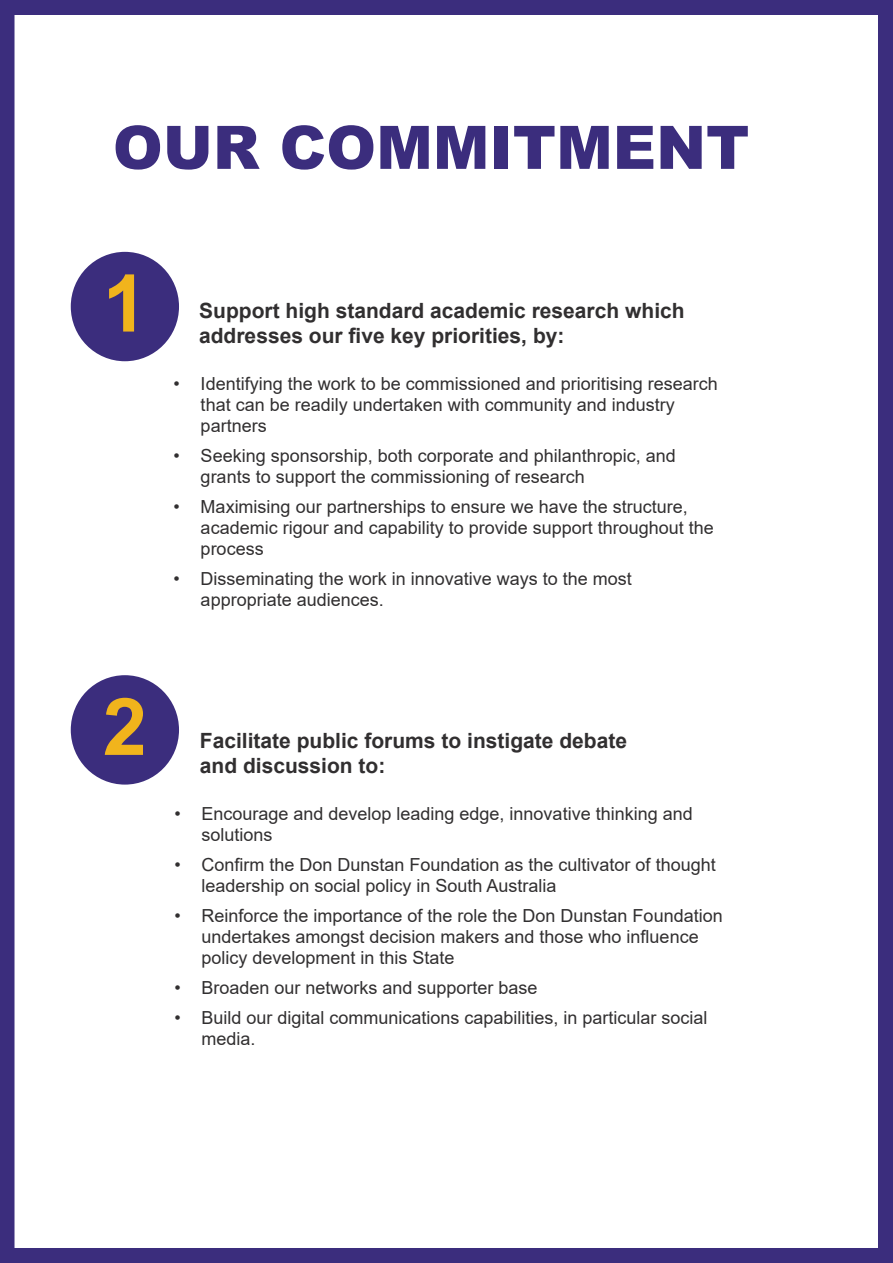
<style>
.page{position:relative;width:893px;height:1263px;background:#fff}
.page>*{position:absolute;margin:0;border:0;box-sizing:border-box;transform-origin:0 0}
.t1{font:700 79.5px "Arial";color:#f1b41c}
.t2{font:900 60px "Arial";color:#3b2d7d}
.t3{font:700 21px/25.2px "Arial";color:#312f30}
.t4{font:18px/21px "Arial";color:#312f30}
</style>
<div class="page">
<div style="left:0;top:0;width:893px;height:1263px;border:15px solid #3b2d7d"></div>
<div style="left:71px;top:252px;width:108px;height:109px;background:#3b2d7d;border-radius:50%"></div>
<div style="left:71px;top:675px;width:108px;height:110px;background:#3b2d7d;border-radius:50%"></div>
<p class="t2" style="left:113px;top:104px;width:638px">OUR COMMITMENT</p>
<p class="t1" style="left:103px;top:248px;width:46px">1</p>
<p class="t3" style="left:199px;top:298px;width:487px">Support high standard academic research which addresses our five key priorities, by:</p>
<p class="t4" style="left:201px;top:373px;width:519px;text-indent:-27px">• Identifying the work to be commissioned and prioritising research that can be readily undertaken with community and industry partners</p>
<p class="t4" style="left:201px;top:445px;width:477px;text-indent:-27px">• Seeking sponsorship, both corporate and philanthropic, and grants to support the commissioning of research</p>
<p class="t4" style="left:201px;top:496px;width:515px;text-indent:-27px">• Maximising our partnerships to ensure we have the structure, academic rigour and capability to provide support throughout the process</p>
<p class="t4" style="left:201px;top:568px;width:433px;text-indent:-27px">• Disseminating the work in innovative ways to the most appropriate audiences.</p>
<p class="t1" style="left:103px;top:671px;width:46px">2</p>
<p class="t3" style="left:200px;top:728px;width:429px">Facilitate public forums to instigate debate</p>
<p class="t3" style="left:200px;top:753px;width:187px">and discussion to:</p>
<p class="t4" style="left:201px;top:803px;width:493px;text-indent:-27px">• Encourage and develop leading edge, innovative thinking and solutions</p>
<p class="t4" style="left:201px;top:854px;width:516px;text-indent:-27px">• Confirm the Don Dunstan Foundation as the cultivator of thought leadership on social policy in South Australia</p>
<p class="t4" style="left:201px;top:905px;width:523px;text-indent:-27px">• Reinforce the importance of the role the Don Dunstan Foundation undertakes amongst decision makers and those who influence policy development in this State</p>
<p class="t4" style="left:174px;top:977px;width:365px">• Broaden our networks and supporter base</p>
<p class="t4" style="left:201px;top:1007px;width:508px;text-indent:-27px">• Build our digital communications capabilities, in particular social media.</p>
</div>
